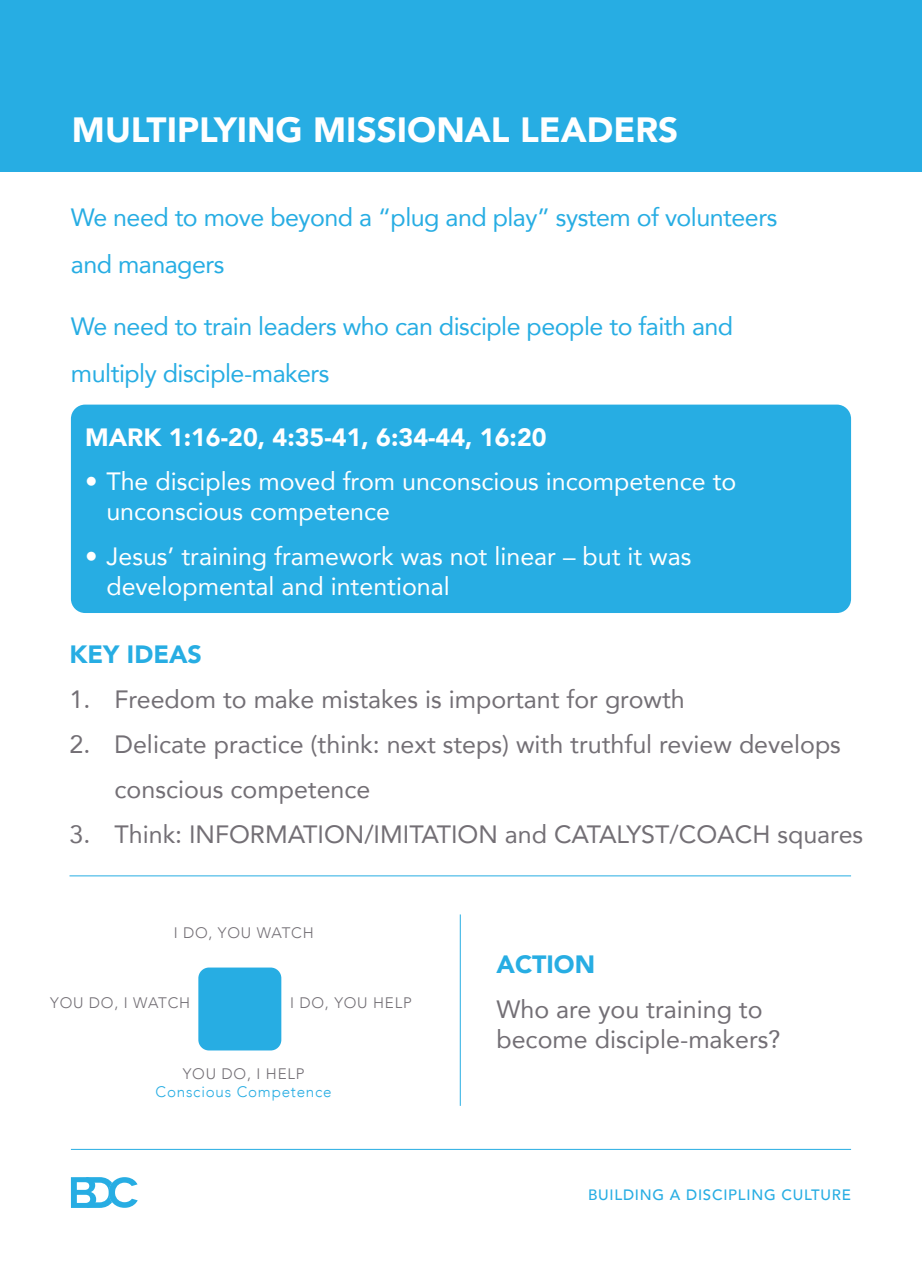
<style>
.page{position:relative;width:922px;height:1276px;background:#fff}
.page>*{position:absolute;margin:0;border:0;box-sizing:border-box;transform-origin:0 0}
.t1{font:900 35px "Avenir";color:#fff}
.t2{font:25px/30px "Avenir";color:#736f75}
.t3{font:25px/30px "Avenir";color:#fff}
.t4{font:25px/47.5px "Avenir";letter-spacing:-.02em;color:#27ade3}
.t5{font:900 25px "Avenir";color:#fff}
.t6{font:900 25px "Avenir";color:#27ade3}
.t7{font:300 15.25px "Avenir";letter-spacing:.05em;color:#736f75}
.t8{font:300 15.25px "Avenir";letter-spacing:.05em;color:#27ade3}
.t9{font:500 15px "Avenir";letter-spacing:.05em;color:#27ade3}
</style>
<div class="page">
<div style="left:0;top:0;width:921px;height:171px;background:#27ade3"></div>
<hr style="left:69px;top:875px;width:781px;height:1px;background:#27ade3">
<hr style="left:71px;top:1149px;width:779px;height:1px;background:#27ade3">
<svg style="left:71px;top:1177px;width:67px;height:31px"></svg>
<hr style="left:459px;top:914px;width:1px;height:192px;background:#27ade3">
<div style="left:71px;top:404px;width:779px;height:209px;background:#27ade3;border-radius:14px"></div>
<div style="left:198px;top:967px;width:83px;height:83px;background:#27ade3;border-radius:11px"></div>
<p class="t1" style="left:72px;top:99px;width:607px">MULTIPLYING MISSIONAL LEADERS</p>
<p class="t4" style="left:71px;top:192px;width:707px">We need to move beyond a “plug and play” system of volunteers and managers</p>
<p class="t4" style="left:71px;top:302px;width:663px">We need to train leaders who can disciple people to faith and multiply disciple-makers</p>
<p class="t5" style="left:85px;top:416px;width:463px">MARK 1:16-20, 4:35-41, 6:34-44, 16:20</p>
<p class="t3" style="left:106px;top:466px;width:631px;text-indent:-21px">• The disciples moved from unconscious incompetence to unconscious competence</p>
<p class="t3" style="left:106px;top:540px;width:586px;text-indent:-21px">• Jesus’ training framework was not linear – but it was developmental and intentional</p>
<p class="t6" style="left:69px;top:633px;width:134px">KEY IDEAS</p>
<p class="t2" style="left:69px;top:683px;width:616px">1. Freedom to make mistakes is important for growth</p>
<p class="t2" style="left:114px;top:721px;width:727px;line-height:45px;text-indent:-45px">2. Delicate practice (think: next steps) with truthful review develops conscious competence</p>
<p class="t2" style="left:69px;top:818px;width:795px">3. Think: INFORMATION/IMITATION and CATALYST/COACH squares</p>
<p class="t7" style="left:174px;top:924px;width:141px">I DO, YOU WATCH</p>
<p class="t7" style="left:50px;top:993px;width:141px">YOU DO, I WATCH</p>
<p class="t7" style="left:290px;top:993px;width:123px">I DO, YOU HELP</p>
<p class="t7" style="left:183px;top:1064px;width:123px">YOU DO, I HELP</p>
<p class="t8" style="left:156px;top:1082px;width:177px">Conscious Competence</p>
<p class="t6" style="left:496px;top:943px;width:100px">ACTION</p>
<p class="t2" style="left:496px;top:993px;width:285px">Who are you training to become disciple-makers?</p>
<p class="t9" style="left:588px;top:1181px;width:264px">BUILDING A DISCIPLING CULTURE</p>
</div>
